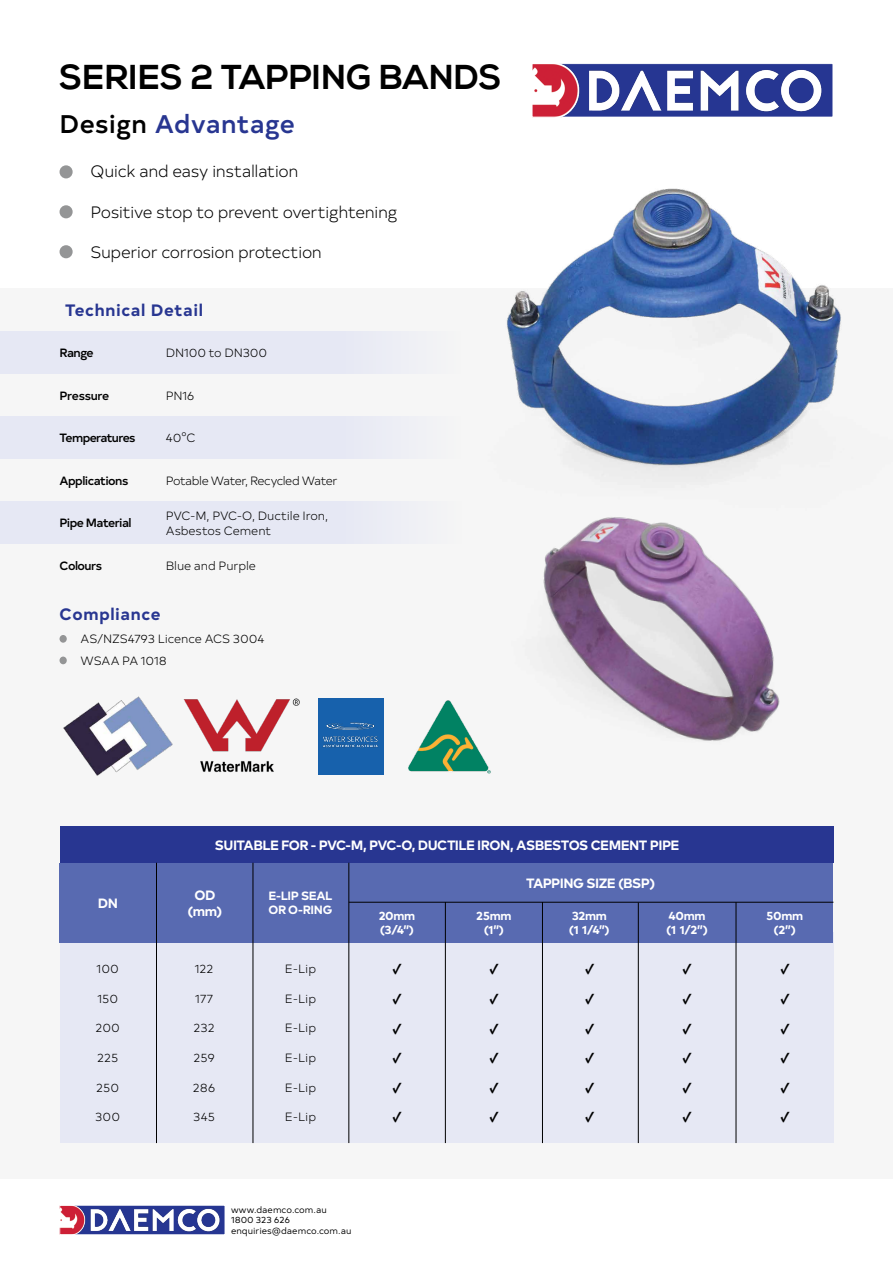
<style>
.page{position:relative;width:893px;height:1263px;background:#fff}
.page>*{position:absolute;margin:0;border:0;box-sizing:border-box;transform-origin:0 0}
.t1{font:700 34.5px "Nexa";letter-spacing:.01em;color:#000}
.t2{font:500 25.5px "Typold";letter-spacing:.015em;color:#283691}
.t3{font:300 16.5px "Typold";letter-spacing:-.03em;color:#000}
.t4{font:700 16.5px "Typold";letter-spacing:.035em;color:#283691}
.t5{font:900 15px "Acumin Pro Cond";color:#000}
.t6{font:700 13.5px/16.2px "Typold";letter-spacing:-.04em;color:#fff;text-align:center}
.t7{font:300 12px "Typold";letter-spacing:-.01em;color:#000}
.t8{font:700 12px/14.4px "Typold";letter-spacing:-.03em;color:#fff}
.t9{font:500 12px "Typold";letter-spacing:-.045em;color:#000}
.t10{font:300 12px "Typold";letter-spacing:-.045em;color:#000}
.t11{font:500 12px "Typold";letter-spacing:-.025em;color:#000}
.t12{font:9px "Typold";letter-spacing:.005em;color:#000}
.s1{color:#000}
</style>
<div class="page">
<div style="left:0;top:288px;width:893px;height:891px;background:#f6f6f6"></div>
<div style="left:60px;top:932px;width:773px;height:211px;background:#e0e3f4"></div>
<img style="left:507px;top:188px;width:334px;height:245px">
<div style="left:60px;top:165px;width:13px;height:13px;background:#949596;border-radius:50%"></div>
<div style="left:60px;top:205px;width:13px;height:13px;background:#949596;border-radius:50%"></div>
<div style="left:60px;top:245px;width:13px;height:13px;background:#949596;border-radius:50%"></div>
<div style="left:60px;top:635px;width:7px;height:8px;background:#949596;border-radius:50%"></div>
<div style="left:60px;top:656px;width:7px;height:8px;background:#949596;border-radius:50%"></div>
<div style="left:0;top:416px;width:461px;height:43px;background:#e0e3f4"></div>
<div style="left:0;top:501px;width:461px;height:43px;background:#e0e3f4"></div>
<div style="left:0;top:331px;width:461px;height:43px;background:#e0e3f4"></div>
<img style="left:400px;top:433px;width:388px;height:308px">
<div style="left:60px;top:863px;width:773px;height:79px;background:#586ab1"></div>
<div style="left:60px;top:826px;width:773px;height:37px;background:#283691"></div>
<hr style="left:349px;top:902px;width:484px;height:1px;background:#000">
<hr style="left:156px;top:863px;width:1px;height:280px;background:#000">
<hr style="left:253px;top:863px;width:1px;height:280px;background:#000">
<hr style="left:445px;top:902px;width:1px;height:241px;background:#000">
<hr style="left:542px;top:902px;width:1px;height:241px;background:#000">
<hr style="left:349px;top:863px;width:1px;height:280px;background:#000">
<hr style="left:638px;top:902px;width:1px;height:241px;background:#000">
<hr style="left:736px;top:902px;width:1px;height:241px;background:#000">
<img style="left:534px;top:65px;width:297px;height:51px">
<div style="left:532px;top:63px;width:301px;height:55px;border:1px solid #fff"></div>
<img style="left:62px;top:1207px;width:161px;height:26px">
<div style="left:60px;top:1205px;width:165px;height:30px;border:1px solid #fff"></div>
<div style="left:318px;top:698px;width:65px;height:76px;background:#1761ac"></div>
<img style="left:322px;top:722px;width:56px;height:26px">
<img style="left:183px;top:698px;width:117px;height:75px">
<img style="left:63px;top:696px;width:110px;height:80px">
<img style="left:400px;top:694px;width:96px;height:80px">
<p class="t1" style="left:60px;top:57px;width:443px">SERIES 2 TAPPING BANDS</p>
<p class="t2" style="left:60px;top:104px;width:237px"><span class="s1">Design</span> Advantage</p>
<p class="t3" style="left:90px;top:159px;width:210px">Quick and easy installation</p>
<p class="t3" style="left:90px;top:200px;width:309px">Positive stop to prevent overtightening</p>
<p class="t3" style="left:90px;top:239px;width:233px">Superior corrosion protection</p>
<p class="t4" style="left:65px;top:297px;width:139px">Technical Detail</p>
<p class="t9" style="left:60px;top:343px;width:36px">Range</p>
<p class="t11" style="left:60px;top:386px;width:51px">Pressure</p>
<p class="t9" style="left:60px;top:428px;width:77px">Temperatures</p>
<p class="t9" style="left:60px;top:471px;width:70px">Applications</p>
<p class="t9" style="left:60px;top:513px;width:74px">Pipe Material</p>
<p class="t9" style="left:60px;top:556px;width:44px">Colours</p>
<p class="t7" style="left:166px;top:344px;width:103px">DN100 to DN300</p>
<p class="t7" style="left:166px;top:386px;width:30px">PN16</p>
<p class="t7" style="left:166px;top:429px;width:31px">40°C</p>
<p class="t10" style="left:166px;top:471px;width:173px">Potable Water, Recycled Water</p>
<p class="t7" style="left:166px;top:506px;width:164px">PVC-M, PVC-O, Ductile Iron,</p>
<p class="t7" style="left:166px;top:521px;width:107px">Asbestos Cement</p>
<p class="t7" style="left:166px;top:556px;width:92px">Blue and Purple</p>
<p class="t4" style="left:60px;top:601px;width:103px">Compliance</p>
<p class="t7" style="left:81px;top:630px;width:185px">AS/NZS4793 Licence ACS 3004</p>
<p class="t7" style="left:81px;top:651px;width:88px">WSAA PA 1018</p>
<p class="t6" style="left:215px;top:835px;width:466px">SUITABLE FOR - PVC-M, PVC-O, DUCTILE IRON, ASBESTOS CEMENT PIPE</p>
<p class="t6" style="left:98px;top:893px;width:22px">DN</p>
<p class="t7" style="left:97px;top:960px;width:24px">100</p>
<p class="t7" style="left:97px;top:989px;width:22px">150</p>
<p class="t7" style="left:96px;top:1019px;width:26px">200</p>
<p class="t7" style="left:97px;top:1049px;width:23px">225</p>
<p class="t7" style="left:96px;top:1078px;width:24px">250</p>
<p class="t7" style="left:95px;top:1108px;width:27px">300</p>
<p class="t6" style="left:188px;top:885px;width:36px">OD (mm)</p>
<p class="t8" style="left:269px;top:887px;width:65px">E-LIP SEAL</p>
<p class="t8" style="left:269px;top:902px;width:65px">OR O-RING</p>
<p class="t7" style="left:195px;top:960px;width:20px">122</p>
<p class="t7" style="left:285px;top:960px;width:33px">E-Lip</p>
<p class="t7" style="left:195px;top:989px;width:19px">177</p>
<p class="t7" style="left:285px;top:989px;width:33px">E-Lip</p>
<p class="t7" style="left:193px;top:1019px;width:23px">232</p>
<p class="t7" style="left:285px;top:1019px;width:33px">E-Lip</p>
<p class="t7" style="left:193px;top:1049px;width:23px">259</p>
<p class="t7" style="left:285px;top:1049px;width:33px">E-Lip</p>
<p class="t7" style="left:193px;top:1078px;width:24px">286</p>
<p class="t7" style="left:285px;top:1078px;width:33px">E-Lip</p>
<p class="t7" style="left:193px;top:1108px;width:23px">345</p>
<p class="t7" style="left:285px;top:1108px;width:33px">E-Lip</p>
<p class="t6" style="left:526px;top:873px;width:131px">TAPPING SIZE (BSP)</p>
<p class="t8" style="left:379px;top:907px;width:38px">20mm (3/4”)</p>
<p class="t8" style="left:476px;top:907px;width:37px;text-align:center">25mm (1”)</p>
<p class="t8" style="left:569px;top:907px;width:42px">32mm (1 1/4”)</p>
<p class="t8" style="left:666px;top:907px;width:43px">40mm (1 1/2”)</p>
<p class="t8" style="left:766px;top:907px;width:38px;text-align:center">50mm (2”)</p>
<p class="t5" style="left:393px;top:959px;width:11px">✓</p>
<p class="t5" style="left:489px;top:959px;width:11px">✓</p>
<p class="t5" style="left:585px;top:959px;width:11px">✓</p>
<p class="t5" style="left:682px;top:959px;width:11px">✓</p>
<p class="t5" style="left:781px;top:959px;width:11px">✓</p>
<p class="t5" style="left:393px;top:989px;width:11px">✓</p>
<p class="t5" style="left:489px;top:989px;width:11px">✓</p>
<p class="t5" style="left:585px;top:989px;width:11px">✓</p>
<p class="t5" style="left:682px;top:989px;width:11px">✓</p>
<p class="t5" style="left:781px;top:989px;width:11px">✓</p>
<p class="t5" style="left:393px;top:1018px;width:11px">✓</p>
<p class="t5" style="left:489px;top:1018px;width:11px">✓</p>
<p class="t5" style="left:585px;top:1018px;width:11px">✓</p>
<p class="t5" style="left:682px;top:1018px;width:11px">✓</p>
<p class="t5" style="left:781px;top:1018px;width:11px">✓</p>
<p class="t5" style="left:393px;top:1048px;width:11px">✓</p>
<p class="t5" style="left:489px;top:1048px;width:11px">✓</p>
<p class="t5" style="left:585px;top:1048px;width:11px">✓</p>
<p class="t5" style="left:682px;top:1048px;width:11px">✓</p>
<p class="t5" style="left:781px;top:1048px;width:11px">✓</p>
<p class="t5" style="left:393px;top:1078px;width:11px">✓</p>
<p class="t5" style="left:489px;top:1078px;width:11px">✓</p>
<p class="t5" style="left:585px;top:1078px;width:11px">✓</p>
<p class="t5" style="left:682px;top:1078px;width:11px">✓</p>
<p class="t5" style="left:781px;top:1078px;width:11px">✓</p>
<p class="t5" style="left:393px;top:1107px;width:11px">✓</p>
<p class="t5" style="left:489px;top:1107px;width:11px">✓</p>
<p class="t5" style="left:585px;top:1107px;width:11px">✓</p>
<p class="t5" style="left:682px;top:1107px;width:11px">✓</p>
<p class="t5" style="left:781px;top:1107px;width:11px">✓</p>
<p class="t12" style="left:231px;top:1202px;width:97px">www.daemco.com.au</p>
<p class="t12" style="left:231px;top:1213px;width:61px">1800 323 626</p>
<p class="t12" style="left:231px;top:1223px;width:122px">enquiries@daemco.com.au</p>
</div>
